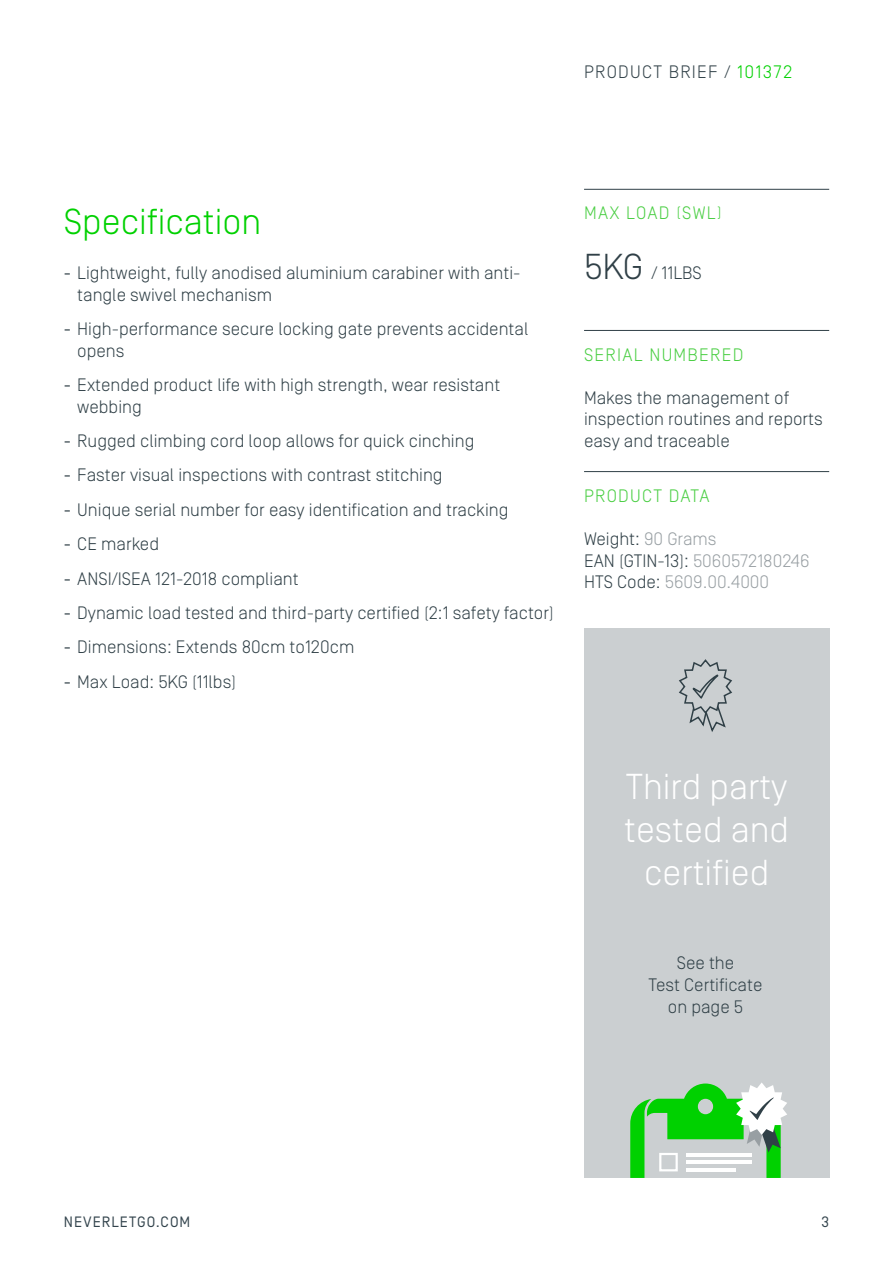
<style>
.page{position:relative;width:893px;height:1263px;background:#fff}
.page>*{position:absolute;margin:0;border:0;box-sizing:border-box;transform-origin:0 0}
.t1{font:300 36px/43.2px "Simplon Norm";color:#fff;text-align:center}
.t2{font:300 36px "Simplon Norm";color:#00d100}
.t3{font:300 18px/21.6px "Simplon Norm";color:#304047}
.t4{font:300 18px/21.6px "Simplon Norm";color:#989fa3}
.t5{font:300 18px "Simplon Norm";letter-spacing:.07em;color:#49ce42}
.t6{font:300 18px "Simplon Norm";letter-spacing:.07em;color:#304047}
.t7{font:15px "Simplon Norm";letter-spacing:.07em;color:#33444d}
.s1{color:#00d100}
.s2{font-weight:400}
.s3{font-size:36px}
.s4{color:#304047}
</style>
<div class="page">
<hr style="left:584px;top:189px;width:245px;height:1px;background:#304047">
<hr style="left:584px;top:471px;width:245px;height:1px;background:#304047">
<hr style="left:584px;top:330px;width:245px;height:1px;background:#304047">
<div style="left:584px;top:628px;width:245px;height:550px;background:#cbcfd1"></div>
<svg style="left:630px;top:1082px;width:157px;height:96px"></svg>
<svg style="left:679px;top:659px;width:53px;height:73px"></svg>
<p class="t6" style="left:584px;top:63px;width:210px">PRODUCT BRIEF / <span class="s1">101372</span></p>
<p class="t2" style="left:64px;top:202px;width:199px">Specification</p>
<p class="t3" style="left:77px;top:262px;width:445px;text-indent:-14px"><span class="s2">-</span> Lightweight, fully anodised aluminium carabiner with anti&shy;tangle swivel mechanism</p>
<p class="t3" style="left:77px;top:318px;width:453px;text-indent:-14px"><span class="s2">-</span> High-performance secure locking gate prevents accidental opens</p>
<p class="t3" style="left:77px;top:374px;width:424px;text-indent:-14px"><span class="s2">-</span> Extended product life with high strength, wear resistant webbing</p>
<p class="t3" style="left:64px;top:430px;width:412px"><span class="s2">-</span> Rugged climbing cord loop allows for quick cinching</p>
<p class="t3" style="left:64px;top:465px;width:380px"><span class="s2">-</span> Faster visual inspections with contrast stitching</p>
<p class="t3" style="left:64px;top:499px;width:446px"><span class="s2">-</span> Unique serial number for easy identification and tracking</p>
<p class="t3" style="left:64px;top:533px;width:97px"><span class="s2">-</span> CE marked</p>
<p class="t3" style="left:64px;top:568px;width:236px"><span class="s2">-</span> ANSI/ISEA 121-2018 compliant</p>
<p class="t3" style="left:64px;top:602px;width:492px"><span class="s2">-</span> Dynamic load tested and third-party certified (2:1 safety factor)</p>
<p class="t3" style="left:64px;top:636px;width:292px"><span class="s2">-</span> Dimensions: Extends 80cm to120cm</p>
<p class="t3" style="left:64px;top:671px;width:174px"><span class="s2">-</span> Max Load: 5KG (11lbs)</p>
<p class="t5" style="left:584px;top:204px;width:139px">MAX LOAD (SWL)</p>
<p class="t3" style="left:584px;top:262px;width:119px"><span class="s3">5KG</span> / 11LBS</p>
<p class="t5" style="left:584px;top:345px;width:161px">SERIAL NUMBERED</p>
<p class="t3" style="left:584px;top:387px;width:240px">Makes the management of inspection routines and reports easy and traceable</p>
<p class="t5" style="left:584px;top:486px;width:127px">PRODUCT DATA</p>
<p class="t4" style="left:584px;top:528px;width:227px"><span class="s4">Weight:</span> 90 Grams<br><span class="s4">EAN (GTIN-13):</span> 5060572180246<br><span class="s4">HTS Code:</span> 5609.00.4000</p>
<p class="t1" style="left:624px;top:765px;width:166px">Third party tested and certified</p>
<p class="t3" style="left:677px;top:952px;width:59px">See the</p>
<p class="t3" style="left:649px;top:974px;width:115px">Test Certificate</p>
<p class="t3" style="left:668px;top:996px;width:77px">on page 5</p>
<p class="t7" style="left:64px;top:1213px;width:128px">NEVERLETGO.COM</p>
<p class="t7" style="left:821px;top:1213px;width:9px">3</p>
</div>
